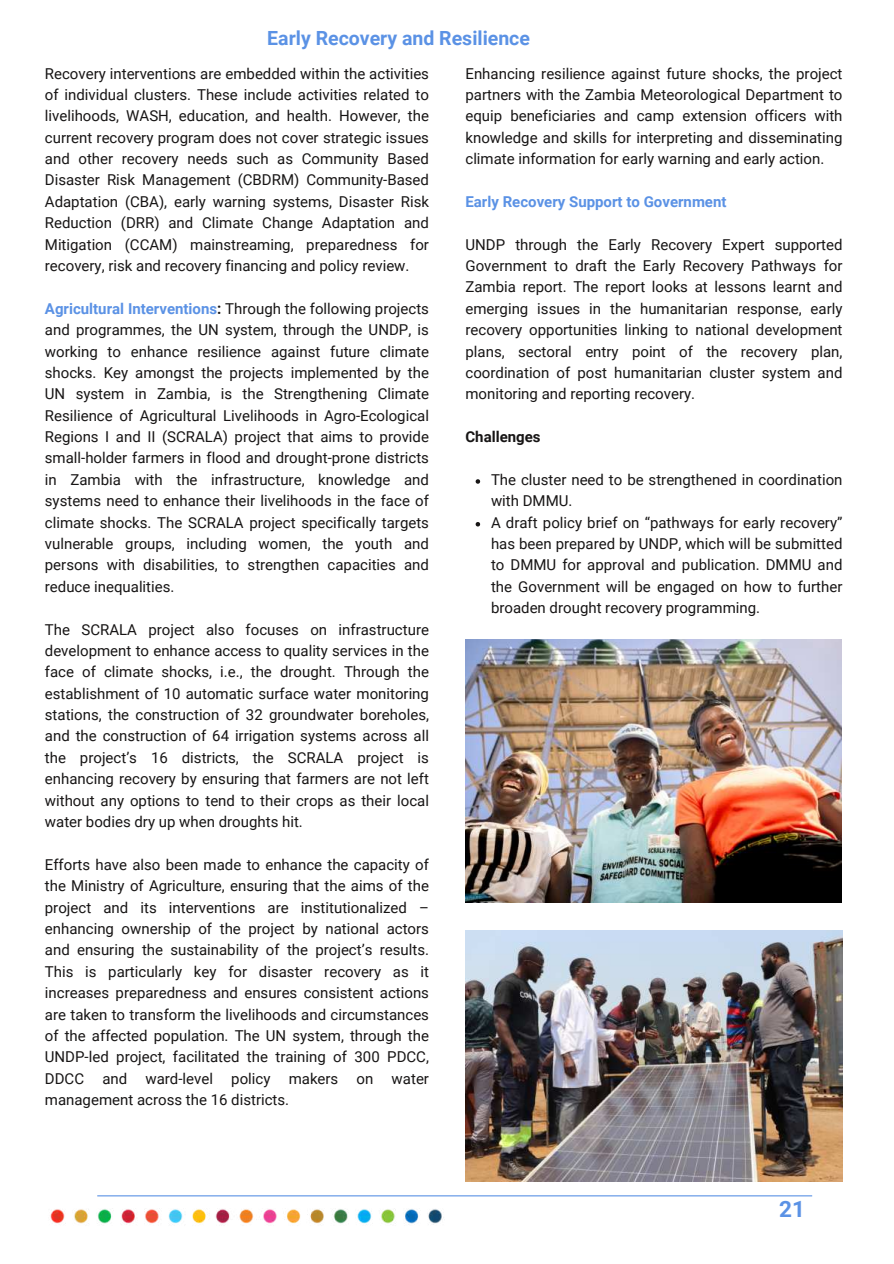
<style>
.page{position:relative;width:894px;height:1264px;background:#fff}
.page>*{position:absolute;margin:0;border:0;box-sizing:border-box;transform-origin:0 0}
.t1{font:700 22.5px "Roboto";color:#5b92e5}
.t2{font:700 19.5px "Roboto";color:#5b92e5}
.t3{font:15px/21.3px "Roboto";color:#171515;text-align:justify}
.t4{font:700 15px "Roboto";color:#5b92e5}
.t5{font:700 15px "Roboto";color:#171515}
.s1{font-weight:700;color:#5b92e5}
.s2{font-weight:700}
</style>
<div class="page">
<hr style="left:97px;top:1195px;width:715px;height:1px;background:#5b92e5">
<img style="left:50px;top:1195px;width:415px;height:30px">
<img style="left:465px;top:930px;width:377px;height:251px">
<svg style="left:475px;top:479px;width:5px;height:4px"></svg>
<svg style="left:475px;top:522px;width:5px;height:4px"></svg>
<img style="left:465px;top:639px;width:376px;height:263px">
<h2 class="t2" style="left:267px;top:24px;width:264px">Early Recovery and Resilience</h2>
<p class="t3" style="left:45px;top:62px;width:385px">Recovery interventions are embedded within the activities of individual clusters. These include activities related to livelihoods, WASH, education, and health. However, the current recovery program does not cover strategic issues and other recovery needs such as Community Based Disaster Risk Management (CBDRM) Community-Based Adaptation (CBA), early warning systems, Disaster Risk Reduction (DRR) and Climate Change Adaptation and Mitigation (CCAM) mainstreaming, preparedness for recovery, risk and recovery financing and policy review.</p>
<p class="t3" style="left:45px;top:297px;width:385px"><span class="s1">Agricultural Interventions</span><span class="s2">:</span> Through the following projects and programmes, the UN system, through the UNDP, is working to enhance resilience against future climate shocks. Key amongst the projects implemented by the UN system in Zambia, is the Strengthening Climate Resilience of Agricultural Livelihoods in Agro-Ecological Regions I and II (SCRALA) project that aims to provide small-holder farmers in flood and drought-prone districts in Zambia with the infrastructure, knowledge and systems need to enhance their livelihoods in the face of climate shocks. The SCRALA project specifically targets vulnerable groups, including women, the youth and persons with disabilities, to strengthen capacities and reduce inequalities.</p>
<p class="t3" style="left:45px;top:618px;width:385px">The SCRALA project also focuses on infrastructure development to enhance access to quality services in the face of climate shocks, i.e., the drought. Through the establishment of 10 automatic surface water monitoring stations, the construction of 32 groundwater boreholes, and the construction of 64 irrigation systems across all the project’s 16 districts, the SCRALA project is enhancing recovery by ensuring that farmers are not left without any options to tend to their crops as their local water bodies dry up when droughts hit.</p>
<p class="t3" style="left:45px;top:853px;width:385px">Efforts have also been made to enhance the capacity of the Ministry of Agriculture, ensuring that the aims of the project and its interventions are institutionalized – enhancing ownership of the project by national actors and ensuring the sustainability of the project’s results.<br>This is particularly key for disaster recovery as it increases preparedness and ensures consistent actions are taken to transform the livelihoods and circumstances of the affected population. The UN system, through the UNDP-led project, facilitated the training of 300 PDCC, DDCC and ward-level policy makers on water management across the 16 districts.</p>
<p class="t3" style="left:465px;top:62px;width:378px">Enhancing resilience against future shocks, the project partners with the Zambia Meteorological Department to equip beneficiaries and camp extension officers with knowledge and skills for interpreting and disseminating climate information for early warning and early action.</p>
<p class="t4" style="left:465px;top:191px;width:262px">Early Recovery Support to Government</p>
<p class="t3" style="left:465px;top:233px;width:378px">UNDP through the Early Recovery Expert supported Government to draft the Early Recovery Pathways for Zambia report. The report looks at lessons learnt and emerging issues in the humanitarian response, early recovery opportunities linking to national development plans, sectoral entry point of the recovery plan, coordination of post humanitarian cluster system and monitoring and reporting recovery.</p>
<p class="t5" style="left:465px;top:426px;width:77px">Challenges</p>
<p class="t3" style="left:491px;top:468px;width:353px;text-align:left">The cluster need to be strengthened in coordination with DMMU.<br>A draft policy brief on &lt;pathways for early recovery= has been prepared by UNDP, which will be submitted to DMMU for approval and publication. DMMU and the Government will be engaged on how to further broaden drought recovery programming.</p>
<h1 class="t1" style="left:779px;top:1193px;width:27px">21</h1>
</div>
